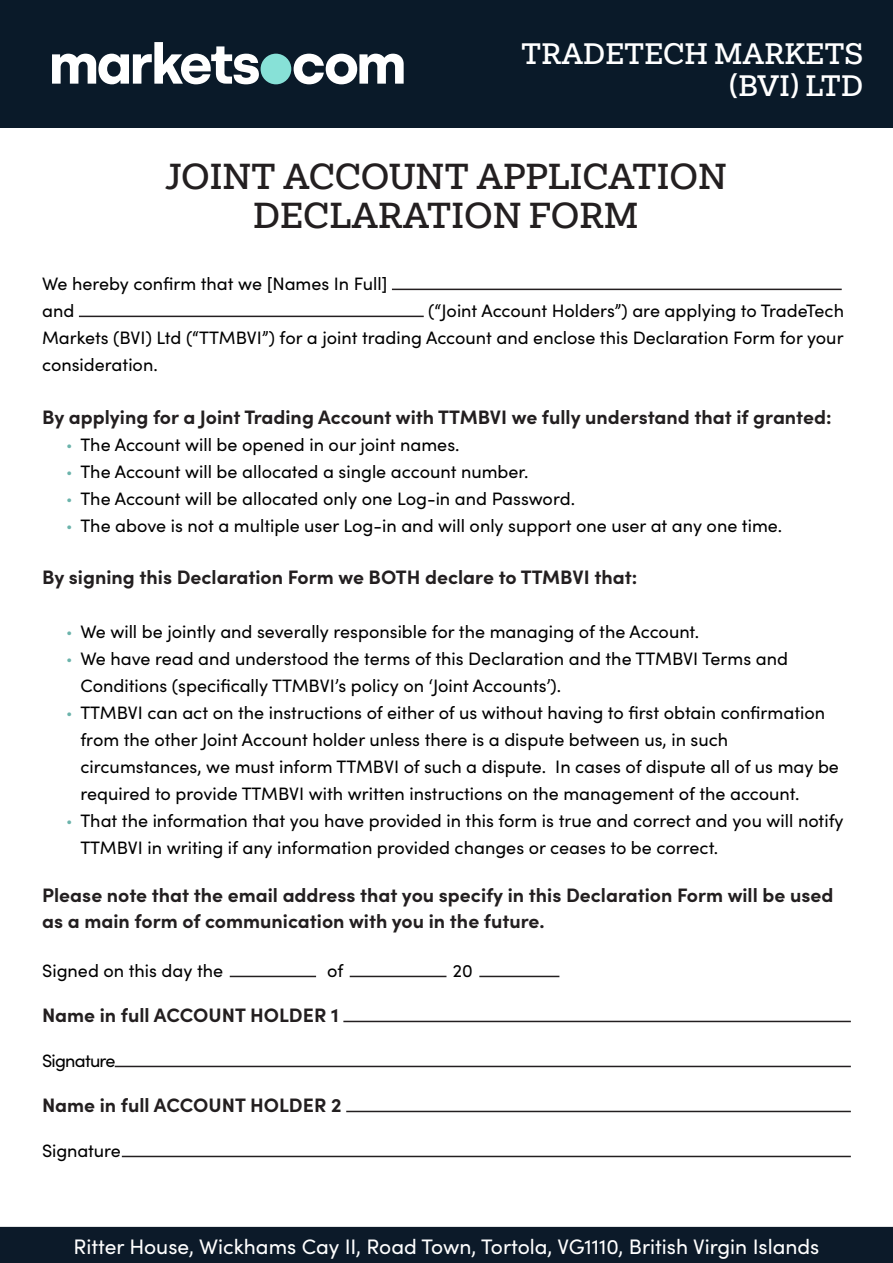
<style>
.page{position:relative;width:893px;height:1263px;background:#fff}
.page>*{position:absolute;margin:0;border:0;box-sizing:border-box;transform-origin:0 0}
.t1{font:500 33px/39.6px "Mokoko";color:#231f20;text-align:center}
.t2{font:500 27px/32.4px "Mokoko";color:#fff;text-align:right}
.t3{font:21px "Sofia Pro";color:#fff}
.t4{font:700 19.5px/25.5px "Sofia Pro";color:#231f20}
.t5{font:18px/27px "Sofia Pro";color:#000}
.t6{font:18px "Sofia Pro";letter-spacing:-.045em;color:#000}
.t7{font:18px "Myriad Pro";color:#6bb3ab}
</style>
<div class="page">
<div style="left:0;top:0;width:893px;height:128px;background:#0a1a29"></div>
<svg style="left:52px;top:42px;width:352px;height:42px"></svg>
<div style="left:0;top:1227px;width:893px;height:36px;background:#0c1a29"></div>
<hr style="left:392px;top:289px;width:450px;height:1px;background:#231f20">
<hr style="left:79px;top:316px;width:345px;height:1px;background:#231f20">
<hr style="left:230px;top:976px;width:86px;height:1px;background:#231f20">
<hr style="left:350px;top:976px;width:96px;height:1px;background:#231f20">
<hr style="left:479px;top:976px;width:80px;height:1px;background:#231f20">
<hr style="left:343px;top:1021px;width:508px;height:1px;background:#231f20">
<hr style="left:115px;top:1066px;width:736px;height:1px;background:#231f20">
<hr style="left:346px;top:1111px;width:505px;height:1px;background:#231f20">
<hr style="left:122px;top:1156px;width:729px;height:1px;background:#231f20">
<h2 class="t2" style="left:521px;top:38px;width:344px">TRADETECH MARKETS (BVI) LTD</h2>
<p class="t1" style="left:165px;top:157px;width:564px">JOINT ACCOUNT APPLICATION<br>DECLARATION FORM</p>
<p class="t5" style="left:42px;top:269px;width:347px">We hereby confirm that we [Names In Full[</p>
<p class="t5" style="left:42px;top:296px;width:803px">and<br>Markets (BVI) Ltd (“TTMBVI”) for a joint trading Account and enclose this Declaration Form for your consideration.</p>
<p class="t4" style="left:42px;top:402px;width:791px">By applying for a Joint Trading Account with TTMBVI we fully understand that if granted:</p>
<p class="t5" style="left:80px;top:430px;width:381px">The Account will be opened in our joint names.</p>
<p class="t5" style="left:428px;top:296px;width:417px">(“Joint Account Holders”) are applying to TradeTech</p>
<p class="t7" style="left:67px;top:433px;width:7px">•</p>
<p class="t7" style="left:67px;top:460px;width:7px">•</p>
<p class="t7" style="left:67px;top:487px;width:7px">•</p>
<p class="t7" style="left:67px;top:514px;width:7px">•</p>
<p class="t5" style="left:80px;top:457px;width:450px">The Account will be allocated a single account number.</p>
<p class="t5" style="left:80px;top:484px;width:496px">The Account will be allocated only one Log-in and Password.</p>
<p class="t5" style="left:80px;top:511px;width:703px">The above is not a multiple user Log-in and will only support one user at any one time.</p>
<p class="t4" style="left:42px;top:563px;width:597px">By signing this Declaration Form we BOTH declare to TTMBVI that:</p>
<p class="t5" style="left:80px;top:617px;width:620px">We will be jointly and severally responsible for the managing of the Account.</p>
<p class="t7" style="left:67px;top:621px;width:7px">•</p>
<p class="t7" style="left:67px;top:648px;width:7px">•</p>
<p class="t7" style="left:67px;top:702px;width:7px">•</p>
<p class="t7" style="left:67px;top:810px;width:7px">•</p>
<p class="t5" style="left:80px;top:644px;width:709px">We have read and understood the terms of this Declaration and the TTMBVI Terms and</p>
<p class="t5" style="left:80px;top:671px;width:482px">Conditions (specifically TTMBVI s’ policy on ‘Joint Accounts .(‘</p>
<p class="t5" style="left:80px;top:698px;width:746px">TTMBVI can act on the instructions of either of us without having to first obtain confirmation</p>
<p class="t5" style="left:555px;top:725px;width:285px;text-indent:-475px">from the other Joint Account holder unless there is a dispute between us in, such<br>In cases of dispute all of us may be</p>
<p class="t5" style="left:80px;top:752px;width:721px">circumstances, we must inform TTMBVI of such a dispute.<br>required to provide TTMBVI with written instructions on the management of the account.</p>
<p class="t5" style="left:80px;top:806px;width:765px">That the information that you have provided in this form is true and correct and you will notify</p>
<p class="t5" style="left:80px;top:833px;width:639px">TTMBVI in writing if any information provided changes or ceases to be correct.</p>
<p class="t4" style="left:42px;top:881px;width:793px">Please note that the email address that you specify in this Declaration Form will be used as a main form of communication with you in the future.</p>
<p class="t5" style="left:453px;top:956px;width:21px">20</p>
<p class="t5" style="left:42px;top:956px;width:183px">Signed on this day the</p>
<p class="t4" style="left:42px;top:1001px;width:298px">Name in full ACCOUNT HOLDER 1</p>
<p class="t6" style="left:42px;top:1048px;width:75px">Signature</p>
<p class="t4" style="left:42px;top:1091px;width:301px">Name in full ACCOUNT HOLDER 2</p>
<p class="t5" style="left:42px;top:1136px;width:80px">Signature</p>
<p class="t5" style="left:327px;top:956px;width:18px">of</p>
<p class="t3" style="left:74px;top:1231px;width:747px">Ritter House, Wickhams Cay ,I I Road Town, Tortola, VG1110, British Virgin Islands</p>
</div>
